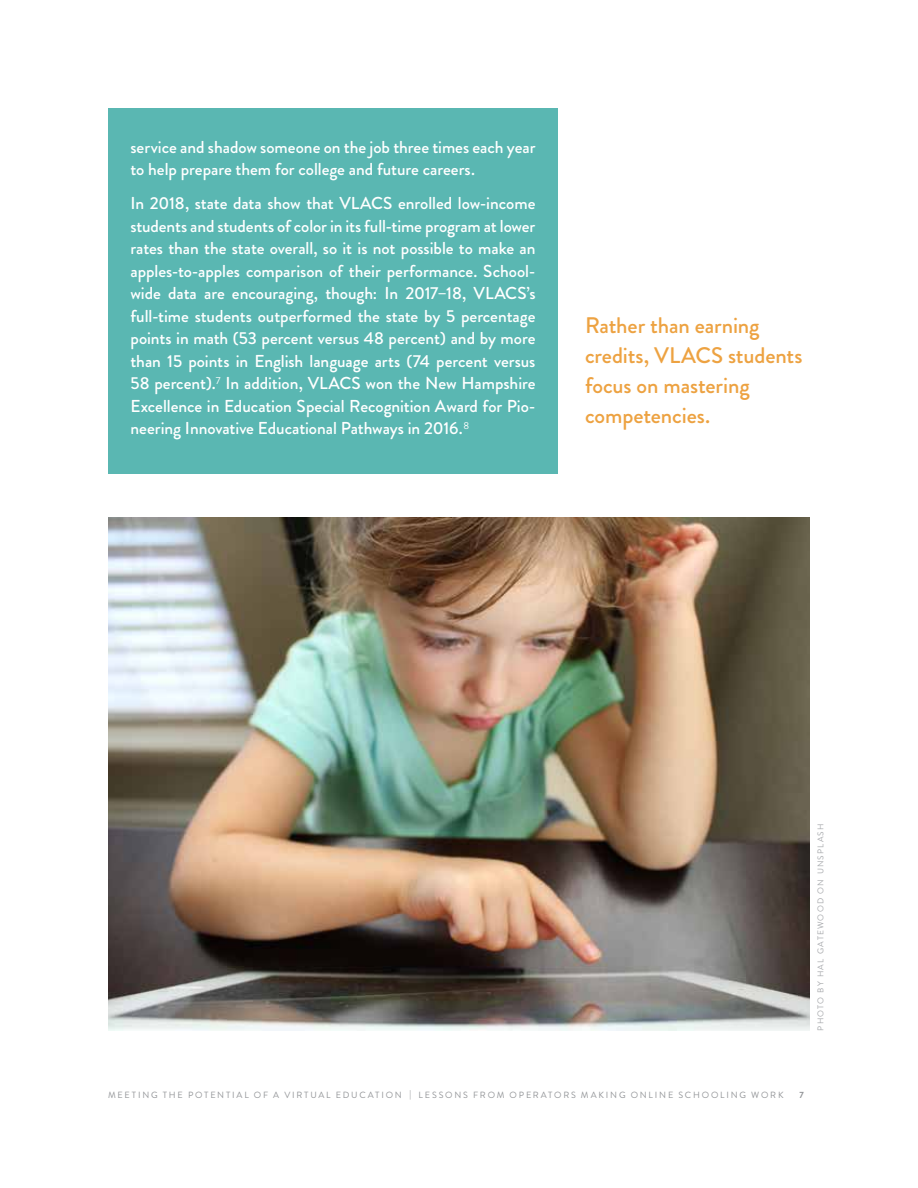
<style>
.page{position:relative;width:918px;height:1188px;background:#fff}
.page>*{position:absolute;margin:0;border:0;box-sizing:border-box;transform-origin:0 0}
.t1{font:500 22.5px/30px "Brandon Grotesque";letter-spacing:-.005em;color:#eda241}
.t2{font:500 17.25px/22.5px "Brandon Grotesque";letter-spacing:-.005em;color:#fff}
.t3{font:9px "Brandon Grotesque";letter-spacing:.2em;color:#939598}
.t4{font:700 9px "Brandon Grotesque";color:#939598}
.t5{font:8.4px "Brandon Grotesque";letter-spacing:.135em;color:#a7a9ac}
</style>
<div class="page">
<div style="left:108px;top:108px;width:450px;height:365px;background:#5ab7b2"></div>
<img style="left:108px;top:518px;width:702px;height:512px">
<p class="t2" style="left:130px;top:136px;width:407px">service and shadow someone on the job three times each year to help prepare them for college and future careers.</p>
<p class="t2" style="left:130px;top:192px;width:407px;text-align:justify">In 2018, state data show that VLACS enrolled low-income students and students of color in its full-time program at lower rates than the state overall, so it is not possible to make an apples-to-apples comparison of their performance. School&shy;wide data are encouraging, though: In 2017–18, VLACS’s full-time students outperformed the state by 5 percentage points in math (53 percent versus 48 percent) and by more than 15 points in English language arts (74 percent versus 58 percent).<sup>7</sup> In addition, VLACS won the New Hampshire Excellence in Education Special Recognition Award for Pio&shy;neering Innovative Educational Pathways in 2016.<sup>8</sup></p>
<h1 class="t1" style="left:585px;top:311px;width:219px">Rather than earning credits, VLACS students focus on mastering competencies.</h1>
<p class="t5" style="left:815px;top:1030px;width:208px;rotate:-90deg">photo by hal gatewood on unsplash</p>
<p class="t3" style="left:108px;top:1089px;width:677px">MEETING THE POTENTIAL OF A VIRTUAL EDUCATION | LESSONS FROM OPERATORS MAKING ONLINE SCHOOLING WORK</p>
<p class="t4" style="left:800px;top:1089px;width:6px">7</p>
</div>
